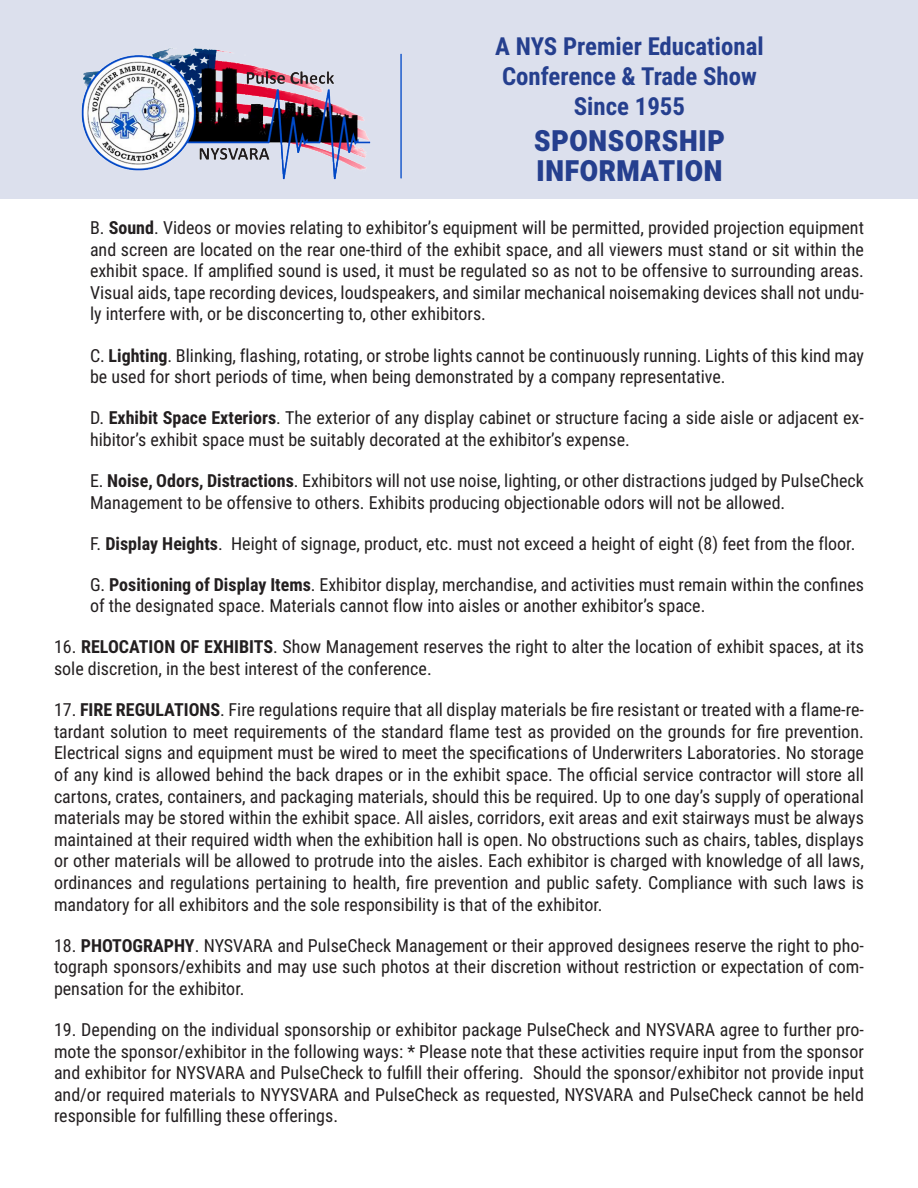
<style>
.page{position:relative;width:918px;height:1188px;background:#fff}
.page>*{position:absolute;margin:0;border:0;box-sizing:border-box;transform-origin:0 0}
.t1{font:700 36.6px/30px "Roboto Condensed";color:#253f8e}
.t2{font:700 24.9px/29.8px "Roboto Condensed";color:#253f8e;text-align:center}
.t3{font:18px/21.6px "Roboto Condensed";color:#231f20}
.s1{font-weight:700}
</style>
<div class="page">
<div style="left:0;top:0;width:918px;height:199px;background:#dce0ed"></div>
<hr style="left:400px;top:54px;width:2px;height:124px;background:#3e73d2">
<img style="left:81px;top:48px;width:290px;height:131px">
<h2 class="t2" style="left:495px;top:31px;width:270px">A NYS Premier Educational<br>Conference &amp; Trade Show<br>Since 1955</h2>
<h1 class="t1" style="left:534px;top:122px;width:193px">Sponsorship information</h1>
<p class="t3" style="left:90px;top:216px;width:776px;text-align:justify">B. <span class="s1">Sound</span>. Videos or movies relating to exhibitor’s equipment will be permitted, provided projection equipment and screen are located on the rear one-third of the exhibit space, and all viewers must stand or sit within the exhibit space. If amplified sound is used, it must be regulated so as not to be offensive to surrounding areas.<br>Visual aids, tape recording devices, loudspeakers, and similar mechanical noisemaking devices shall not undu&shy;ly interfere with, or be disconcerting to, other exhibitors.</p>
<p class="t3" style="left:90px;top:344px;width:776px">C. <span class="s1">Lighting</span>. Blinking, flashing, rotating, or strobe lights cannot be continuously running. Lights of this kind may be used for short periods of time, when being demonstrated by a company representative.</p>
<p class="t3" style="left:90px;top:406px;width:775px">D. <span class="s1">Exhibit Space Exteriors</span>. The exterior of any display cabinet or structure facing a side aisle or adjacent ex&shy;hibitor’s exhibit space must be suitably decorated at the exhibitor’s expense.</p>
<p class="t3" style="left:90px;top:469px;width:776px">E. <span class="s1">Noise, Odors, Distractions</span>. Exhibitors will not use noise, lighting, or other distractions judged by PulseCheck<br>Management to be offensive to others. Exhibits producing objectionable odors will not be allowed.</p>
<p class="t3" style="left:90px;top:532px;width:767px">F. <span class="s1">Display Heights</span>. Height of signage, product, etc. must not exceed a height of eight (8) feet from the floor.</p>
<p class="t3" style="left:90px;top:573px;width:776px">G. <span class="s1">Positioning of Display Items</span>. Exhibitor display, merchandise, and activities must remain within the confines of the designated space. Materials cannot flow into aisles or another exhibitor’s space.</p>
<p class="t3" style="left:54px;top:636px;width:811px">16. <span class="s1">RELOCATION OF EXHIBITS</span>. Show Management reserves the right to alter the location of exhibit spaces, at its sole discretion, in the best interest of the conference.</p>
<p class="t3" style="left:54px;top:698px;width:812px;text-align:justify">17. <span class="s1">FIRE REGULATIONS</span>. Fire regulations require that all display materials be fire resistant or treated with a flame-re&shy;tardant solution to meet requirements of the standard flame test as provided on the grounds for fire prevention.<br>Electrical signs and equipment must be wired to meet the specifications of Underwriters Laboratories. No storage of any kind is allowed behind the back drapes or in the exhibit space. The official service contractor will store all cartons, crates, containers, and packaging materials, should this be required. Up to one day’s supply of operational materials may be stored within the exhibit space. All aisles, corridors, exit areas and exit stairways must be always maintained at their required width when the exhibition hall is open. No obstructions such as chairs, tables, displays or other materials will be allowed to protrude into the aisles. Each exhibitor is charged with knowledge of all laws, ordinances and regulations pertaining to health, fire prevention and public safety. Compliance with such laws is mandatory for all exhibitors and the sole responsibility is that of the exhibitor.</p>
<p class="t3" style="left:54px;top:934px;width:811px;text-align:justify">18. <span class="s1">PHOTOGRAPHY</span>. NYSVARA and PulseCheck Management or their approved designees reserve the right to pho&shy;tograph sponsors/exhibits and may use such photos at their discretion without restriction or expectation of com&shy;pensation for the exhibitor.</p>
<p class="t3" style="left:54px;top:1018px;width:812px;text-align:justify">19. Depending on the individual sponsorship or exhibitor package PulseCheck and NYSVARA agree to further pro&shy;mote the sponsor/exhibitor in the following ways: * Please note that these activities require input from the sponsor and exhibitor for NYSVARA and PulseCheck to fulfill their offering. Should the sponsor/exhibitor not provide input and/or required materials to NYYSVARA and PulseCheck as requested, NYSVARA and PulseCheck cannot be held responsible for fulfilling these offerings.</p>
</div>
